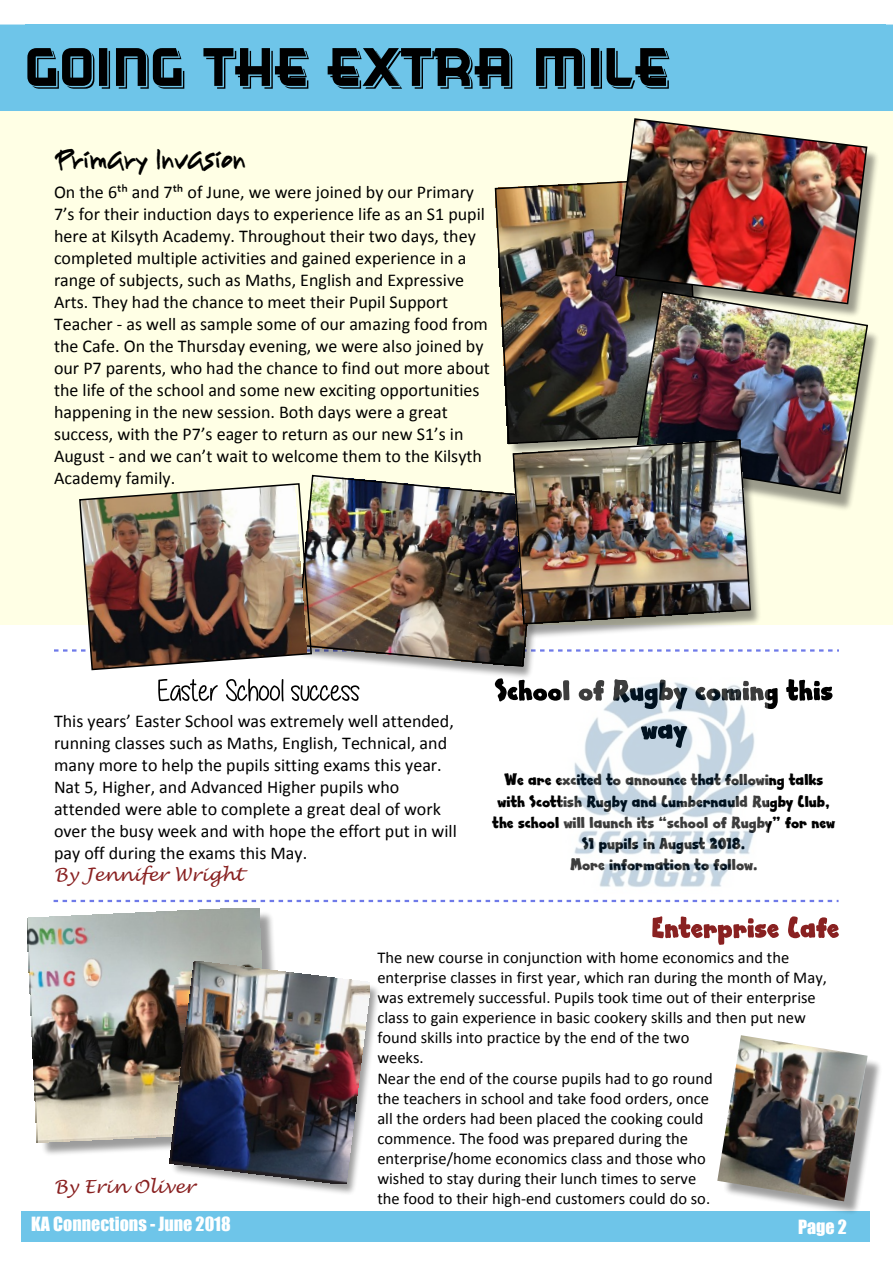
<style>
.page{position:relative;width:893px;height:1263px;background:#fff}
.page>*{position:absolute;margin:0;border:0;box-sizing:border-box;transform-origin:0 0}
.t1{font:54px "Cinema Gothic BTN Shadow";color:#000}
.t2{font:27px "Youngsook BTN";color:#000}
.t3{font:18px/22px "Calibri";color:#000}
.t4{font:italic 18px "Lucida Handwriting";color:#892121}
.t5{font:18px "Impact";color:#fff}
.t6{font:16.5px/20.1px "Calibri";color:#000}
.t7{font:16.5px/21.1px "Apple Boy BTN";color:#000;text-align:center}
</style>
<div class="page">
<div style="left:0;top:25px;width:893px;height:86px;background:#6ec5e9"></div>
<div style="left:21px;top:1211px;width:849px;height:31px;background:#6ec5e9"></div>
<svg style="left:54px;top:900px;width:784px;height:2px"></svg>
<div style="left:0;top:111px;width:893px;height:513px;background:#ffffe5"></div>
<img style="left:494px;top:181px;width:137px;height:257px">
<img style="left:613px;top:151px;width:264px;height:172px">
<img style="left:614px;top:118px;width:254px;height:187px">
<img style="left:631px;top:291px;width:246px;height:218px">
<img style="left:633px;top:290px;width:236px;height:205px">
<img style="left:460px;top:671px;width:71px;height:13px">
<img style="left:54px;top:438px;width:785px;height:233px">
<svg style="left:158px;top:679px;width:60px;height:23px"></svg>
<svg style="left:226px;top:679px;width:58px;height:22px"></svg>
<svg style="left:291px;top:685px;width:68px;height:16px"></svg>
<svg style="left:495px;top:678px;width:65px;height:23px"></svg>
<svg style="left:768px;top:688px;width:10px;height:21px"></svg>
<svg style="left:786px;top:679px;width:46px;height:22px"></svg>
<img style="left:36px;top:915px;width:238px;height:240px">
<img style="left:27px;top:908px;width:242px;height:234px">
<img style="left:167px;top:960px;width:211px;height:234px">
<img style="left:170px;top:961px;width:200px;height:223px">
<img style="left:777px;top:1060px;width:103px;height:153px">
<img style="left:717px;top:1035px;width:151px;height:166px">
<svg style="left:652px;top:916px;width:127px;height:29px"></svg>
<svg style="left:788px;top:916px;width:51px;height:22px"></svg>
<img style="left:560px;top:679px;width:208px;height:208px">
<h1 class="t1" style="left:26px;top:31px;width:646px">GOING THE EXTRA MILE</h1>
<h2 class="t2" style="left:54px;top:142px;width:194px">Primary Invasion</h2>
<p class="t3" style="left:54px;top:182px;width:437px">On the 6th and 7th of June, we were joined by our Primary 7’s for their induction days to experience life as an S1 pupil here at Kilsyth Academy. Throughout their two days, they completed multiple activities and gained experience in a range of subjects, such as Maths, English and Expressive Arts. They had the chance to meet their Pupil Support Teacher - as well as sample some of our amazing food from the Cafe. On the Thursday evening, we were also joined by our P7 parents, who had the chance to find out more about the life of the school and some new exciting opportunities happening in the new session. Both days were a great success, with the P7’s eager to return as our new S1’s in August - and we can’t wait to welcome them to the Kilsyth Academy family.</p>
<p class="t3" style="left:54px;top:711px;width:404px">This years’ Easter School was extremely well attended, running classes such as Maths, English, Technical, and many more to help the pupils sitting exams this year.<br>Nat 5, Higher, and Advanced Higher pupils who attended were able to complete a great deal of work over the busy week and with hope the effort put in will pay off during the exams this May.</p>
<p class="t4" style="left:54px;top:865px;width:191px">By Jennifer Wright</p>
<p class="t7" style="left:492px;top:769px;width:344px">We are excited to announce that following talks with Scottish Rugby and Cumbernauld Rugby Club, the school will launch its “school of Rugby” for new S1 pupils in August 2018.<br>More information to follow.</p>
<p class="t4" style="left:54px;top:1177px;width:142px">By Erin Oliver</p>
<p class="t6" style="left:377px;top:948px;width:451px">The new course in conjunction with home economics and the enterprise classes in first year, which ran during the month of May, was extremely successful. Pupils took time out of their enterprise class to gain experience in basic cookery skills and then put new found skills into practice by the end of the two<br>weeks.<br>Near the end of the course pupils had to go round<br>the teachers in school and take food orders, once<br>all the orders had been placed the cooking could<br>commence. The food was prepared during the<br>enterprise/home economics class and those who<br>wished to stay during their lunch times to serve<br>the food to their high-end customers could do so.</p>
<p class="t5" style="left:31px;top:1217px;width:201px">KA Connections - June 2018</p>
<p class="t5" style="left:798px;top:1219px;width:50px">Page 2</p>
</div>
